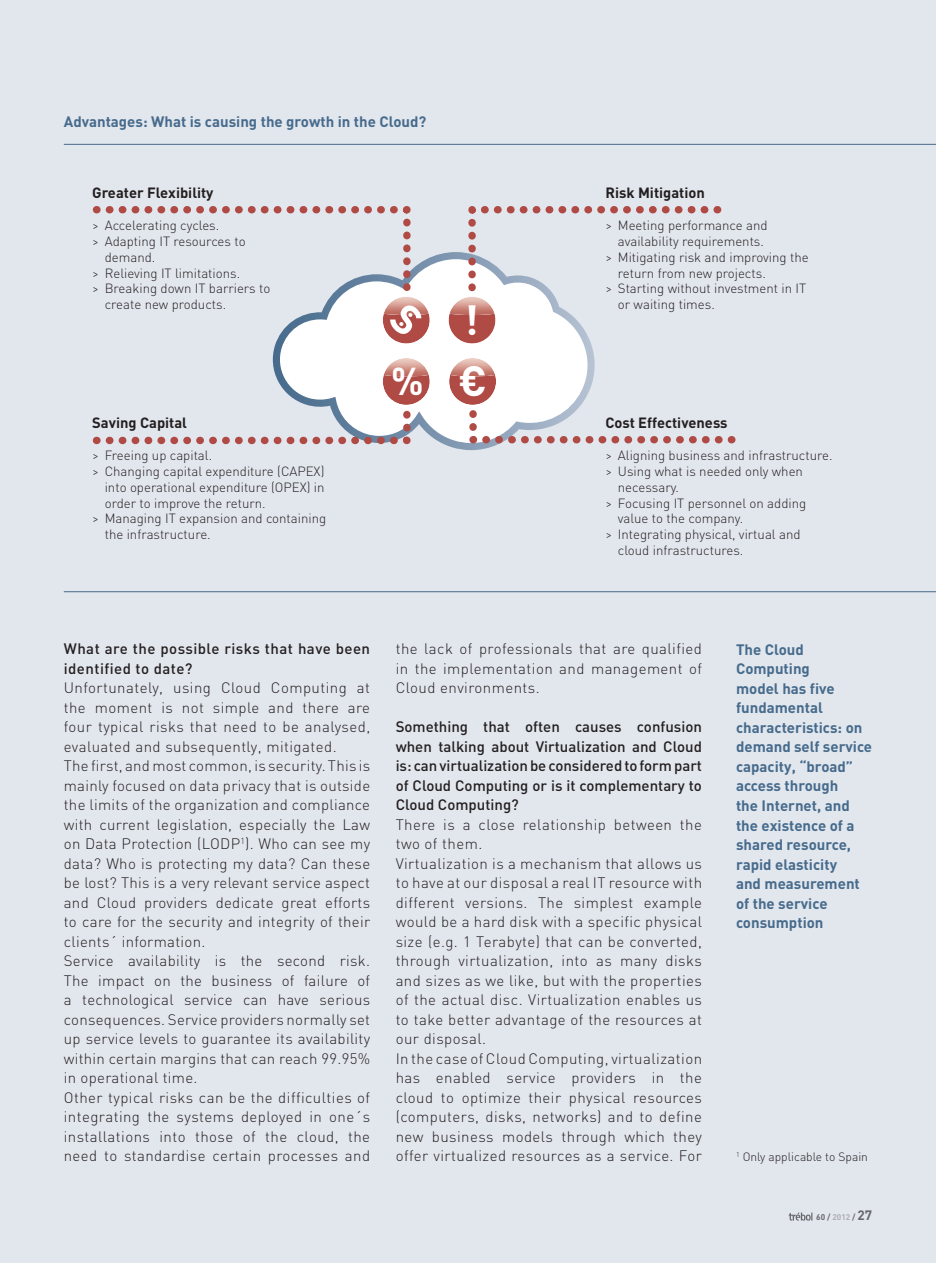
<style>
.page{position:relative;width:936px;height:1263px;background:#fff}
.page>*{position:absolute;margin:0;border:0;box-sizing:border-box;transform-origin:0 0}
.t1{font:41.85px "DIN Bold Alternate";color:#fff}
.t2{font:38.4px "DIN Bold Alternate";color:#fff}
.t3{font:300 15px/19.5px "DIN";letter-spacing:.03em;color:#231f20}
.t4{font:700 15px/19.5px "DIN";color:#466b8c}
.t5{font:500 15px/19.5px "DIN";color:#231f20;text-align:justify}
.t6{font:500 15px/19.5px "DIN";letter-spacing:.03em;color:#231f20}
.t7{font:700 14.7px "DIN";color:#231f20}
.t8{font:300 13.2px "DIN";color:#231f20}
.t9{font:300 12px "DIN";color:#231f20}
.t10{font:700 8.25px "DIN";color:#67686b}
.s1{color:#aeb0b3}
.s2{font-size:13.5px}
</style>
<div class="page">
<div style="left:0;top:0;width:935px;height:1263px;background:#e2e6ed"></div>
<svg style="left:788px;top:1212px;width:24px;height:9px"></svg>
<hr style="left:64px;top:144px;width:871px;height:1px;background:#466b8c">
<hr style="left:64px;top:591px;width:871px;height:1px;background:#466b8c">
<svg style="left:273px;top:252px;width:321px;height:198px"></svg>
<svg style="left:448px;top:357px;width:287px;height:86px"></svg>
<img style="left:449px;top:357px;width:47px;height:18px">
<svg style="left:93px;top:357px;width:338px;height:87px"></svg>
<img style="left:383px;top:357px;width:46px;height:18px">
<svg style="left:447px;top:206px;width:274px;height:139px"></svg>
<img style="left:449px;top:296px;width:46px;height:18px">
<svg style="left:93px;top:206px;width:338px;height:139px"></svg>
<p class="t4" style="left:64px;top:114px;width:364px">Advantages: What is causing the growth in the Cloud?</p>
<p class="t7" style="left:92px;top:188px;width:123px">Greater Flexibility</p>
<p class="t8" style="left:92px;top:221px;width:128px">&gt; Accelerating cycles.</p>
<p class="t8" style="left:92px;top:236px;width:155px">&gt; Adapting IT resources to</p>
<p class="t8" style="left:105px;top:252px;width:52px">demand.</p>
<p class="t8" style="left:92px;top:268px;width:149px">&gt; Relieving IT limitations.</p>
<p class="t8" style="left:92px;top:284px;width:180px">&gt; Breaking down IT barriers to</p>
<p class="t8" style="left:105px;top:300px;width:123px">create new products.</p>
<p class="t7" style="left:92px;top:418px;width:96px">Saving Capital</p>
<p class="t8" style="left:92px;top:451px;width:121px">&gt; Freeing up capital.</p>
<p class="t8" style="left:92px;top:466px;width:234px">&gt; Changing capital expenditure (CAPEX)</p>
<p class="t8" style="left:105px;top:482px;width:221px">into operational expenditure (OPEX) in</p>
<p class="t8" style="left:105px;top:498px;width:162px">order to improve the return.</p>
<p class="t8" style="left:92px;top:514px;width:235px">&gt; Managing IT expansion and containing</p>
<p class="t8" style="left:105px;top:530px;width:107px">the infrastructure.</p>
<h2 class="t2" style="left:391px;top:356px;width:34px">%</h2>
<h1 class="t1" style="left:464px;top:292px;width:16px">!</h1>
<h1 class="t1" style="left:458px;top:353px;width:30px">€</h1>
<p class="t7" style="left:605px;top:188px;width:101px">Risk Mitigation</p>
<p class="t8" style="left:605px;top:221px;width:164px">&gt; Meeting performance and</p>
<p class="t8" style="left:618px;top:236px;width:148px">availability requirements.</p>
<p class="t8" style="left:605px;top:252px;width:205px">&gt; Mitigating risk and improving the</p>
<p class="t8" style="left:618px;top:268px;width:149px">return from new projects.</p>
<p class="t8" style="left:605px;top:284px;width:202px">&gt; Starting without investment in IT</p>
<p class="t8" style="left:618px;top:300px;width:98px">or waiting times.</p>
<p class="t7" style="left:605px;top:418px;width:124px">Cost Effectiveness</p>
<p class="t8" style="left:605px;top:451px;width:228px">&gt; Aligning business and infrastructure.</p>
<p class="t8" style="left:605px;top:466px;width:199px">&gt; Using what is needed only when</p>
<p class="t8" style="left:618px;top:482px;width:63px">necessary.</p>
<p class="t8" style="left:605px;top:498px;width:202px">&gt; Focusing IT personnel on adding</p>
<p class="t8" style="left:618px;top:514px;width:127px">value to the company.</p>
<p class="t8" style="left:605px;top:530px;width:197px">&gt; Integrating physical, virtual and</p>
<p class="t8" style="left:618px;top:546px;width:127px">cloud infrastructures.</p>
<p class="t6" style="left:64px;top:641px;width:308px">What are the possible risks that have been identified to date?</p>
<p class="t3" style="left:64px;top:680px;width:308px">Unfortunately, using Cloud Computing at the moment is not simple and there are four typical risks that need to be analysed, evaluated and subsequently, mitigated.<br>The first, and most common, is security. This is mainly focused on data privacy that is outside the limits of the organization and compliance with current legislation, especially the Law on Data Protection (LODP<sup>1</sup>). Who can see my data? Who is protecting my data? Can these be lost? This is a very relevant service aspect and Cloud providers dedicate great efforts to care for the security and integrity of their clients´ information.<br>Service availability is the second risk.<br>The impact on the business of failure of a technological service can have serious consequences. Service providers normally set up service levels to guarantee its availability within certain margins that can reach 99.95% in operational time.<br>Other typical risks can be the difficulties of integrating the systems deployed in one´s installations into those of the cloud, the need to standardise certain processes and</p>
<p class="t3" style="left:395px;top:641px;width:308px;text-align:justify">the lack of professionals that are qualified in the implementation and management of Cloud environments.</p>
<p class="t5" style="left:395px;top:719px;width:308px">Something that often causes confusion when talking about Virtualization and Cloud is: can virtualization be considered to form part of Cloud Computing or is it complementary to Cloud Computing?</p>
<p class="t3" style="left:395px;top:816px;width:308px">There is a close relationship between the two of them.<br>Virtualization is a mechanism that allows us to have at our disposal a real IT resource with different versions. The simplest example would be a hard disk with a specific physical size (e.g. 1 Terabyte) that can be converted, through virtualization, into as many disks and sizes as we like, but with the properties of the actual disc. Virtualization enables us to take better advantage of the resources at our disposal.<br>In the case of Cloud Computing, virtualization has enabled service providers in the cloud to optimize their physical resources (computers, disks, networks) and to define new business models through which they offer virtualized resources as a service. For</p>
<p class="t4" style="left:736px;top:642px;width:138px">The Cloud<br>Computing<br>model has five fundamental characteristics: on demand self service capacity, “broad” access through<br>the Internet, and the existence of a shared resource, rapid elasticity<br>and measurement of the service consumption</p>
<p class="t9" style="left:736px;top:1152px;width:133px"><sup>1</sup> Only applicable to Spain</p>
<p class="t10" style="left:816px;top:1214px;width:57px">60 / <span class="s1">2012</span> / <span class="s2">27</span></p>
</div>
